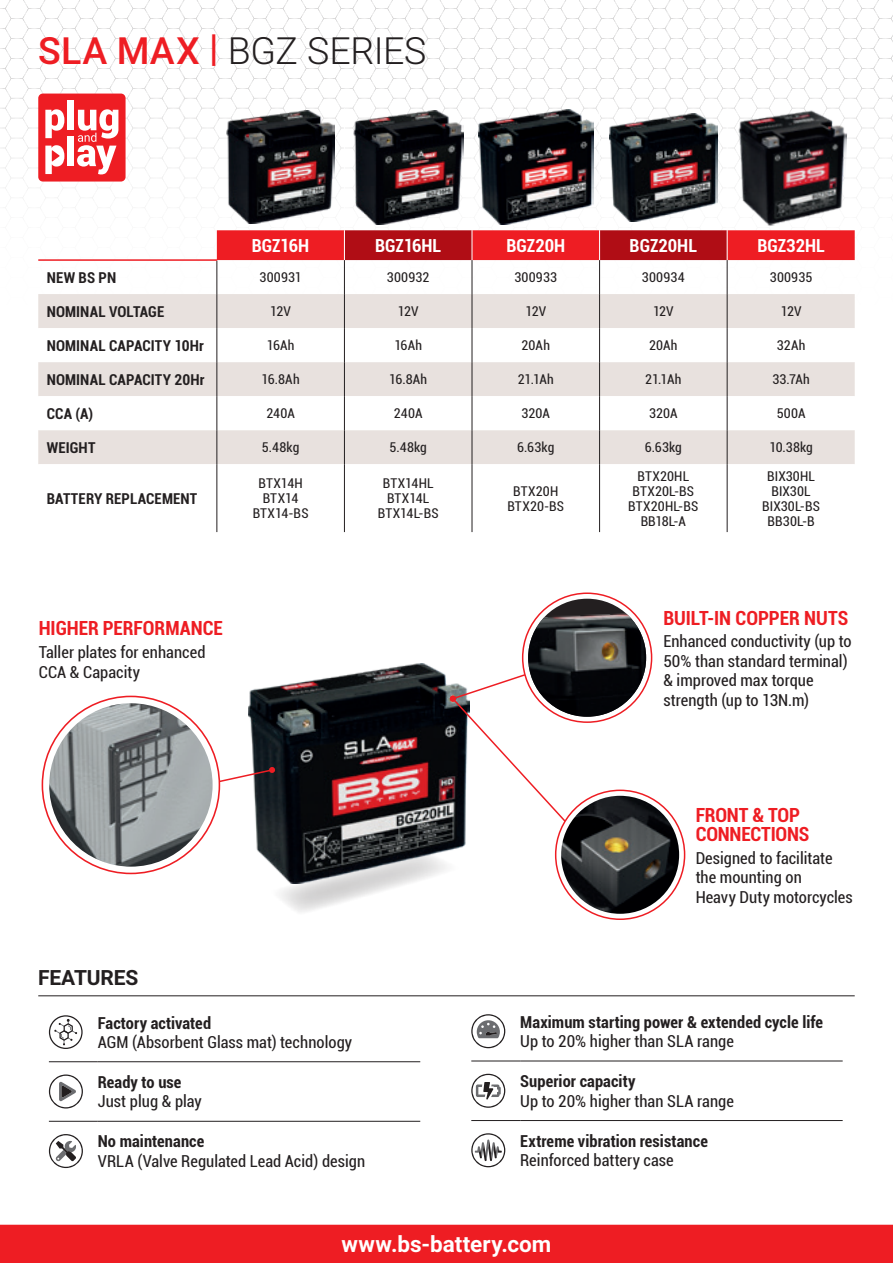
<style>
.page{position:relative;width:893px;height:1263px;background:#fff}
.page>*{position:absolute;margin:0;border:0;box-sizing:border-box;transform-origin:0 0}
.t1{font:300 37.5px "Roboto";letter-spacing:-.01em;color:#231f20}
.t2{font:700 22.5px "Roboto";color:#fff}
.t3{font:700 21px "Roboto";letter-spacing:-.005em;color:#231f20}
.t4{font:700 condensed 19.5px/19.5px "Roboto";letter-spacing:-.005em;color:#ee1d23}
.t5{font:700 condensed 18px "Roboto";color:#fff}
.t6{font:condensed 16.5px/19.5px "Roboto";color:#231f20}
.t7{font:700 condensed 16.5px "Roboto";letter-spacing:.005em;color:#231f20}
.t8{font:700 condensed 15px "Roboto";letter-spacing:.01em;color:#231f20}
.t9{font:condensed 13.5px/15px "Roboto";letter-spacing:.01em;color:#231f20;text-align:center}
.s1{font-weight:500;color:#ee1d23}
</style>
<div class="page">
<svg style="left:0;top:0;width:893px;height:74px"></svg>
<svg style="left:217px;top:230px;width:638px;height:30px;background:#d5191f"></svg>
<div style="left:38px;top:294px;width:817px;height:34px;background:#e8e1de"></div>
<svg style="left:38px;top:328px;width:817px;height:204px"></svg>
<hr style="left:216px;top:261px;width:1px;height:33px;background:#231f20">
<hr style="left:344px;top:260px;width:1px;height:34px;background:#231f20">
<hr style="left:472px;top:260px;width:1px;height:34px;background:#231f20">
<hr style="left:599px;top:260px;width:1px;height:34px;background:#231f20">
<hr style="left:727px;top:260px;width:1px;height:34px;background:#231f20">
<hr style="left:216px;top:294px;width:1px;height:34px;background:#231f20">
<hr style="left:344px;top:294px;width:1px;height:34px;background:#231f20">
<hr style="left:472px;top:294px;width:1px;height:34px;background:#231f20">
<hr style="left:599px;top:294px;width:1px;height:34px;background:#231f20">
<hr style="left:727px;top:294px;width:1px;height:34px;background:#231f20">
<hr style="left:216px;top:328px;width:1px;height:34px;background:#231f20">
<hr style="left:344px;top:328px;width:1px;height:34px;background:#231f20">
<hr style="left:472px;top:328px;width:1px;height:34px;background:#231f20">
<hr style="left:599px;top:328px;width:1px;height:34px;background:#231f20">
<hr style="left:727px;top:328px;width:1px;height:34px;background:#231f20">
<hr style="left:216px;top:362px;width:1px;height:34px;background:#231f20">
<hr style="left:344px;top:362px;width:1px;height:34px;background:#231f20">
<hr style="left:472px;top:362px;width:1px;height:34px;background:#231f20">
<hr style="left:599px;top:362px;width:1px;height:34px;background:#231f20">
<hr style="left:727px;top:362px;width:1px;height:34px;background:#231f20">
<hr style="left:216px;top:396px;width:1px;height:34px;background:#231f20">
<hr style="left:344px;top:396px;width:1px;height:34px;background:#231f20">
<hr style="left:472px;top:396px;width:1px;height:34px;background:#231f20">
<hr style="left:599px;top:396px;width:1px;height:34px;background:#231f20">
<hr style="left:727px;top:396px;width:1px;height:34px;background:#231f20">
<hr style="left:216px;top:430px;width:1px;height:34px;background:#231f20">
<hr style="left:344px;top:430px;width:1px;height:34px;background:#231f20">
<hr style="left:472px;top:430px;width:1px;height:34px;background:#231f20">
<hr style="left:599px;top:430px;width:1px;height:34px;background:#231f20">
<hr style="left:727px;top:430px;width:1px;height:34px;background:#231f20">
<hr style="left:216px;top:464px;width:1px;height:68px;background:#231f20">
<hr style="left:344px;top:464px;width:1px;height:68px;background:#231f20">
<hr style="left:472px;top:464px;width:1px;height:68px;background:#231f20">
<hr style="left:599px;top:464px;width:1px;height:68px;background:#231f20">
<hr style="left:727px;top:464px;width:1px;height:68px;background:#231f20">
<hr style="left:344px;top:230px;width:1px;height:30px;background:#fff">
<hr style="left:472px;top:230px;width:1px;height:30px;background:#fff">
<hr style="left:599px;top:230px;width:1px;height:30px;background:#fff">
<hr style="left:727px;top:230px;width:1px;height:30px;background:#fff">
<hr style="left:38px;top:259px;width:179px;height:2px;background:#ee1d23">
<img style="left:226px;top:111px;width:109px;height:113px">
<img style="left:353px;top:110px;width:110px;height:114px">
<img style="left:478px;top:110px;width:115px;height:115px">
<img style="left:609px;top:113px;width:108px;height:108px">
<img style="left:734px;top:108px;width:114px;height:118px">
<div style="left:0;top:1225px;width:893px;height:38px;background:#ee1d23"></div>
<svg style="left:42px;top:696px;width:177px;height:177px"></svg>
<img style="left:49px;top:703px;width:164px;height:164px;border-radius:82px">
<svg style="left:556px;top:790px;width:129px;height:129px"></svg>
<img style="left:561px;top:796px;width:118px;height:118px;border-radius:59px">
<hr style="left:49px;top:1061px;width:49px;height:1px;background:#231f20">
<hr style="left:98px;top:1061px;width:322px;height:1px;background:#231f20">
<hr style="left:49px;top:1121px;width:49px;height:1px;background:#231f20">
<hr style="left:98px;top:1121px;width:322px;height:1px;background:#231f20">
<svg style="left:49px;top:1015px;width:34px;height:34px"></svg>
<svg style="left:49px;top:1074px;width:34px;height:34px"></svg>
<svg style="left:49px;top:1134px;width:34px;height:34px"></svg>
<hr style="left:471px;top:1060px;width:49px;height:1px;background:#231f20">
<hr style="left:520px;top:1060px;width:323px;height:1px;background:#231f20">
<hr style="left:471px;top:1120px;width:49px;height:1px;background:#231f20">
<hr style="left:520px;top:1120px;width:323px;height:1px;background:#231f20">
<svg style="left:471px;top:1014px;width:34px;height:34px"></svg>
<svg style="left:471px;top:1074px;width:34px;height:34px"></svg>
<svg style="left:471px;top:1133px;width:34px;height:34px"></svg>
<hr style="left:38px;top:995px;width:817px;height:1px;background:#231f20">
<svg style="left:164px;top:656px;width:438px;height:262px"></svg>
<svg style="left:523px;top:593px;width:129px;height:129px"></svg>
<img style="left:528px;top:599px;width:118px;height:118px;border-radius:59px">
<div style="left:38px;top:94px;width:88px;height:88px;background:#ee1d23;border-radius:5px"></div>
<svg style="left:45px;top:109px;width:19px;height:29px"></svg>
<div style="left:68px;top:101px;width:6px;height:29px;background:#fff"></div>
<div style="left:68px;top:137px;width:6px;height:29px;background:#fff"></div>
<svg style="left:77px;top:109px;width:41px;height:65px"></svg>
<svg style="left:45px;top:145px;width:19px;height:29px"></svg>
<h1 class="t1" style="left:38px;top:24px;width:390px"><span class="s1">SLA MAX |</span> BGZ SERIES</h1>
<p class="t5" style="left:252px;top:233px;width:59px">BGZ16H</p>
<p class="t5" style="left:375px;top:233px;width:68px">BGZ16HL</p>
<p class="t5" style="left:506px;top:233px;width:60px">BGZ20H</p>
<p class="t5" style="left:630px;top:233px;width:69px">BGZ20HL</p>
<p class="t5" style="left:757px;top:233px;width:69px">BGZ32HL</p>
<p class="t8" style="left:47px;top:267px;width:71px">NEW BS PN</p>
<p class="t9" style="left:260px;top:269px;width:44px">300931</p>
<p class="t9" style="left:387px;top:269px;width:44px">300932</p>
<p class="t9" style="left:514px;top:269px;width:44px">300933</p>
<p class="t9" style="left:642px;top:269px;width:44px">300934</p>
<p class="t9" style="left:770px;top:269px;width:44px">300935</p>
<p class="t8" style="left:47px;top:301px;width:119px">NOMINAL VOLTAGE</p>
<p class="t9" style="left:270px;top:303px;width:22px">12V</p>
<p class="t9" style="left:398px;top:303px;width:22px">12V</p>
<p class="t9" style="left:525px;top:303px;width:22px">12V</p>
<p class="t9" style="left:653px;top:303px;width:22px">12V</p>
<p class="t9" style="left:781px;top:303px;width:22px">12V</p>
<p class="t8" style="left:47px;top:335px;width:159px">NOMINAL CAPACITY 10Hr</p>
<p class="t9" style="left:267px;top:337px;width:29px">16Ah</p>
<p class="t9" style="left:394px;top:337px;width:29px">16Ah</p>
<p class="t9" style="left:522px;top:337px;width:30px">20Ah</p>
<p class="t9" style="left:649px;top:337px;width:30px">20Ah</p>
<p class="t9" style="left:777px;top:337px;width:30px">32Ah</p>
<p class="t8" style="left:47px;top:369px;width:159px">NOMINAL CAPACITY 20Hr</p>
<p class="t9" style="left:262px;top:371px;width:40px">16.8Ah</p>
<p class="t9" style="left:389px;top:371px;width:40px">16.8Ah</p>
<p class="t9" style="left:518px;top:371px;width:38px">21.1Ah</p>
<p class="t9" style="left:645px;top:371px;width:38px">21.1Ah</p>
<p class="t9" style="left:772px;top:371px;width:39px">33.7Ah</p>
<p class="t8" style="left:47px;top:403px;width:48px">CCA (A)</p>
<p class="t9" style="left:266px;top:405px;width:30px">240A</p>
<p class="t9" style="left:394px;top:405px;width:30px">240A</p>
<p class="t9" style="left:521px;top:405px;width:30px">320A</p>
<p class="t9" style="left:649px;top:405px;width:30px">320A</p>
<p class="t9" style="left:777px;top:405px;width:30px">500A</p>
<p class="t8" style="left:47px;top:437px;width:50px">WEIGHT</p>
<p class="t9" style="left:262px;top:439px;width:39px">5.48kg</p>
<p class="t9" style="left:389px;top:439px;width:39px">5.48kg</p>
<p class="t9" style="left:517px;top:439px;width:39px">6.63kg</p>
<p class="t9" style="left:645px;top:439px;width:39px">6.63kg</p>
<p class="t9" style="left:769px;top:439px;width:45px">10.38kg</p>
<p class="t8" style="left:47px;top:488px;width:152px">BATTERY REPLACEMENT</p>
<p class="t9" style="left:628px;top:468px;width:72px">BTX20HL<br>BTX20L-BS<br>BTX20HL-BS<br>BB18L-A</p>
<p class="t9" style="left:762px;top:468px;width:59px">BIX30HL<br>BIX30L<br>BIX30L-BS<br>BB30L-B</p>
<p class="t9" style="left:253px;top:475px;width:57px">BTX14H<br>BTX14<br>BTX14-BS</p>
<p class="t9" style="left:378px;top:475px;width:62px">BTX14HL<br>BTX14L<br>BTX14L-BS</p>
<p class="t9" style="left:507px;top:483px;width:58px">BTX20H<br>BTX20-BS</p>
<p class="t4" style="left:39px;top:618px;width:186px">HIGHER PERFORMANCE</p>
<p class="t6" style="left:39px;top:642px;width:168px">Taller plates for enhanced<br>CCA &amp; Capacity</p>
<p class="t3" style="left:38px;top:963px;width:102px">FEATURES</p>
<p class="t7" style="left:98px;top:1011px;width:115px">Factory activated</p>
<p class="t6" style="left:98px;top:1032px;width:256px">AGM (Absorbent Glass mat) technology</p>
<p class="t7" style="left:98px;top:1070px;width:85px">Ready to use</p>
<p class="t6" style="left:98px;top:1091px;width:106px">Just plug &amp; play</p>
<p class="t7" style="left:98px;top:1130px;width:108px">No maintenance</p>
<p class="t6" style="left:98px;top:1151px;width:269px">VRLA (Valve Regulated Lead Acid) design</p>
<p class="t4" style="left:663px;top:607px;width:187px">BUILT-IN COPPER NUTS</p>
<p class="t6" style="left:663px;top:631px;width:190px">Enhanced conductivity (up to<br>50% than standard terminal) &amp; improved max torque strength (up to 13N.m)</p>
<p class="t4" style="left:696px;top:804px;width:115px">FRONT &amp; TOP<br>CONNECTIONS</p>
<p class="t6" style="left:696px;top:847px;width:159px">Designed to facilitate the mounting on<br>Heavy Duty motorcycles</p>
<p class="t7" style="left:520px;top:1010px;width:304px">Maximum starting power &amp; extended cycle life</p>
<p class="t6" style="left:520px;top:1031px;width:215px">Up to 20% higher than SLA range</p>
<p class="t7" style="left:520px;top:1070px;width:117px">Superior capacity</p>
<p class="t6" style="left:520px;top:1090px;width:215px">Up to 20% higher than SLA range</p>
<p class="t7" style="left:520px;top:1129px;width:189px">Extreme vibration resistance</p>
<p class="t6" style="left:520px;top:1150px;width:155px">Reinforced battery case</p>
<h2 class="t2" style="left:342px;top:1228px;width:211px">www.bs-battery.com</h2>
</div>
